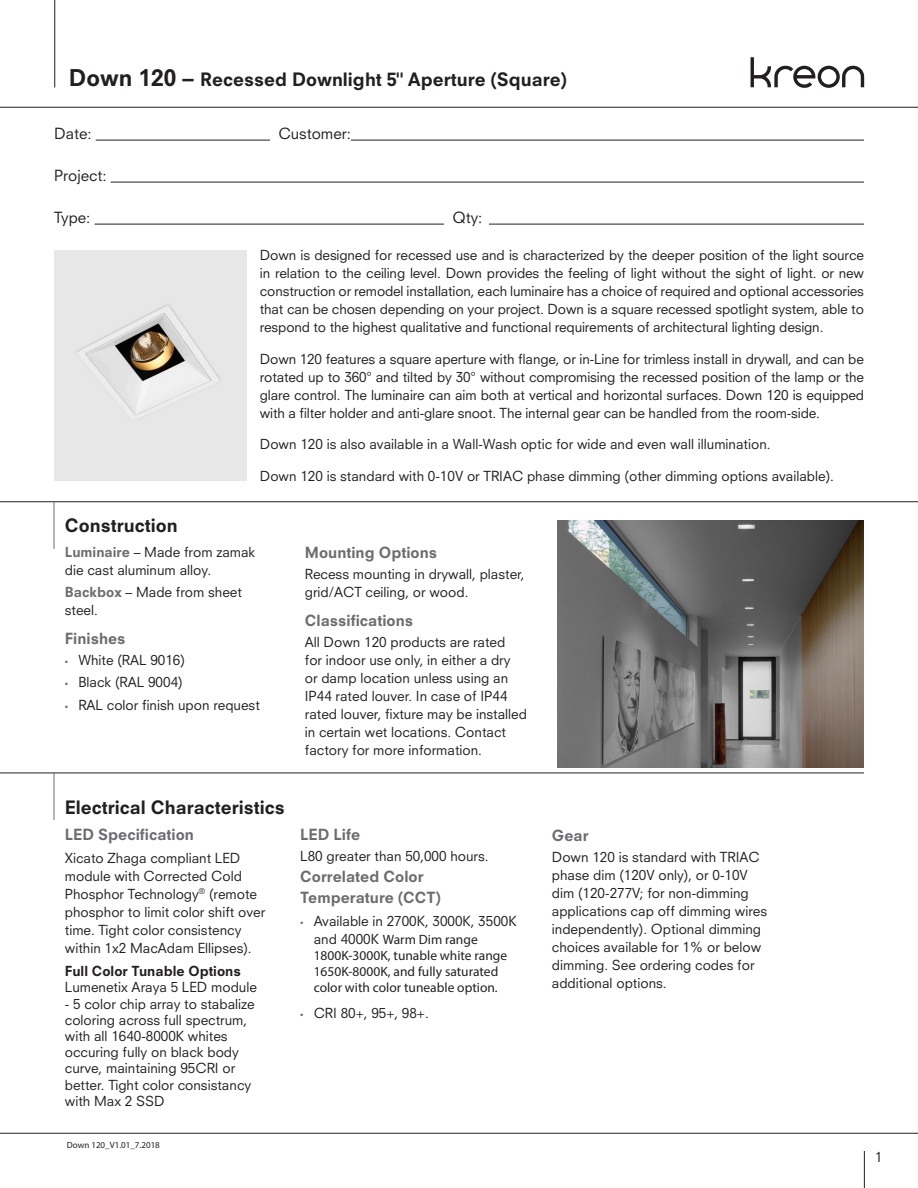
<style>
.page{position:relative;width:918px;height:1188px;background:#fff}
.page>*{position:absolute;margin:0;border:0;box-sizing:border-box;transform-origin:0 0}
.a-head{font:800 18px "Neuzeit SLT Std";color:#231f20}
.b-head{font:800 15px "Neuzeit SLT Std";color:#6c6d70}
.t1{font:15px "Neuzeit SLT Std";color:#231f20}
.Text{font:800 15px/21px "Neuzeit SLT Std";color:#6c6d70}
.bullets{font:800 15px "Neuzeit SLT Std";color:#6c6d70}
.Numbered{font:13.5px/18px "Neuzeit SLT Std";color:#231f20;text-align:justify}
.Text-2{font:13.5px/18px "Neuzeit SLT Std";color:#231f20}
.bullets-2{font:13.5px/18px "Neuzeit SLT Std";color:#231f20}
.b-head-2{font:13.5px/16.2px "Neuzeit SLT Std";color:#231f20}
.t2{font:13.5px/16.2px "Myriad Pro";color:#231f20}
.t3{font:9px "Myriad Pro";color:#231f20}
.s1{font-size:22.5px}
.s2{font-weight:800;color:#6c6d70}
.s3{font-family:"Myriad Pro";font-size:12px;color:#6c6d70}
.s4{font-weight:800}
.s5{font-family:"Myriad Pro"}
</style>
<div class="page">
<img style="left:54px;top:250px;width:192px;height:231px">
<hr style="left:54px;top:0;width:1px;height:87px;background:#231f20">
<hr style="left:864px;top:1151px;width:1px;height:37px;background:#231f20">
<hr style="left:0;top:107px;width:918px;height:1px;background:#231f20">
<svg style="left:751px;top:57px;width:113px;height:31px"></svg>
<hr style="left:0;top:1133px;width:918px;height:1px;background:#231f20">
<hr style="left:96px;top:140px;width:174px;height:1px;background:#231f20">
<hr style="left:351px;top:140px;width:513px;height:1px;background:#231f20">
<hr style="left:111px;top:182px;width:753px;height:1px;background:#231f20">
<hr style="left:95px;top:224px;width:349px;height:1px;background:#231f20">
<hr style="left:489px;top:224px;width:375px;height:1px;background:#231f20">
<hr style="left:0;top:501px;width:918px;height:1px;background:#231f20">
<hr style="left:0;top:773px;width:864px;height:1px;background:#231f20">
<hr style="left:54px;top:501px;width:1px;height:48px;background:#6c6d70">
<hr style="left:54px;top:773px;width:1px;height:47px;background:#6c6d70">
<img style="left:557px;top:521px;width:307px;height:247px">
<p class="a-head" style="left:69px;top:68px;width:500px"><span class="s1">Down 120 –</span> Recessed Downlight 5" Aperture (Square)</p>
<p class="t1" style="left:54px;top:124px;width:39px">Date:</p>
<p class="t1" style="left:278px;top:124px;width:74px">Customer:</p>
<p class="t1" style="left:54px;top:166px;width:54px">Project:</p>
<p class="t1" style="left:54px;top:208px;width:38px">Type:</p>
<p class="t1" style="left:452px;top:208px;width:32px">Qty:</p>
<p class="a-head" style="left:65px;top:514px;width:114px">Construction</p>
<p class="Numbered" style="left:260px;top:246px;width:606px">Down is designed for recessed use and is characterized by the deeper position of the light source in relation to the ceiling level. Down provides the feeling of light without the sight of light. or new construction or remodel installation, each luminaire has a choice of required and optional accessories that can be chosen depending on your project. Down is a square recessed spotlight system, able to respond to the highest qualitative and functional requirements of architectural lighting design.</p>
<p class="Numbered" style="left:260px;top:350px;width:606px">Down 120 features a square aperture with flange, or in-Line for trimless install in drywall, and can be rotated up to 360° and tilted by 30° without compromising the recessed position of the lamp or the glare control. The luminaire can aim both at vertical and horizontal surfaces. Down 120 is equipped with a filter holder and anti-glare snoot. The internal gear can be handled from the room-side.</p>
<p class="Numbered" style="left:260px;top:435px;width:512px">Down 120 is also available in a Wall-Wash optic for wide and even wall illumination.</p>
<p class="Numbered" style="left:260px;top:467px;width:576px">Down 120 is standard with 0-10V or TRIAC phase dimming (other dimming options available).</p>
<p class="Text-2" style="left:65px;top:543px;width:192px"><span class="s2">Luminaire</span> – Made from zamak die cast aluminum alloy.</p>
<p class="Text-2" style="left:65px;top:583px;width:179px"><span class="s2">Backbox</span> – Made from sheet steel.</p>
<p class="b-head" style="left:65px;top:629px;width:62px">Finishes</p>
<p class="Numbered" style="left:65px;top:651px;width:122px"><span class="s3">•</span> White (RAL 9016)</p>
<p class="Numbered" style="left:65px;top:673px;width:119px"><span class="s3">•</span> Black (RAL 9004)</p>
<p class="Numbered" style="left:65px;top:695px;width:197px"><span class="s3">•</span> RAL color finish upon request</p>
<p class="b-head" style="left:305px;top:543px;width:134px">Mounting Options</p>
<p class="bullets-2" style="left:305px;top:565px;width:221px">Recess mounting in drywall, plaster, grid/ACT ceiling, or wood.</p>
<p class="b-head" style="left:305px;top:611px;width:110px">Classifications</p>
<p class="bullets-2" style="left:305px;top:633px;width:224px">All Down 120 products are rated<br>for indoor use only, in either a dry<br>or damp location unless using an IP44 rated louver. In case of IP44 rated louver, fixture may be installed in certain wet locations. Contact factory for more information.</p>
<p class="a-head" style="left:65px;top:796px;width:221px">Electrical Characteristics</p>
<p class="bullets" style="left:65px;top:825px;width:131px">LED Specification</p>
<p class="Text-2" style="left:65px;top:848px;width:202px">Xicato Zhaga compliant LED module with Corrected Cold<br>Phosphor Technology<sup>®</sup> (remote phosphor to limit color shift over time. Tight color consistency within 1x2 MacAdam Ellipses).</p>
<p class="b-head-2" style="left:65px;top:963px;width:194px"><span class="s4">Full Color Tunable Options<br></span>Lumenetix Araya 5 LED module</p>
<p class="b-head-2" style="left:65px;top:995px;width:191px">- 5 color chip array to stabalize coloring across full spectrum, with all 1640-8000K whites occuring fully on black body curve, maintaining 95CRI or better. Tight color consistancy with Max 2 SSD</p>
<p class="t3" style="left:67px;top:1140px;width:94px">Down 120_V1.01_7.2018</p>
<p class="b-head" style="left:300px;top:825px;width:61px">LED Life</p>
<p class="Text-2" style="left:300px;top:847px;width:190px">L80 greater than 50,000 hours.</p>
<p class="Text" style="left:300px;top:866px;width:142px">Correlated Color<br>Temperature (CCT)</p>
<p class="Numbered" style="left:314px;top:912px;width:204px;text-indent:-14px"><span class="s3">•</span> Available in 2700K, 3000K, 3500K and 4000K <span class="s5">Warm Dim range</span></p>
<p class="t2" style="left:314px;top:947px;width:195px">1800K-3000K, tunable white range<br>1650K-8000K, and fully saturated color with color tuneable option.</p>
<p class="Numbered" style="left:300px;top:1004px;width:130px"><span class="s3">•</span> CRI 80+, 95+, 98+.</p>
<p class="b-head" style="left:552px;top:826px;width:38px">Gear</p>
<p class="Text-2" style="left:552px;top:848px;width:217px">Down 120 is standard with TRIAC phase dim (120V only), or 0-10V dim (120-277V; for non-dimming applications cap off dimming wires independently). Optional dimming choices available for 1% or below dimming. See ordering codes for additional options.</p>
<p class="Numbered" style="left:875px;top:1148px;width:9px">1</p>
</div>
